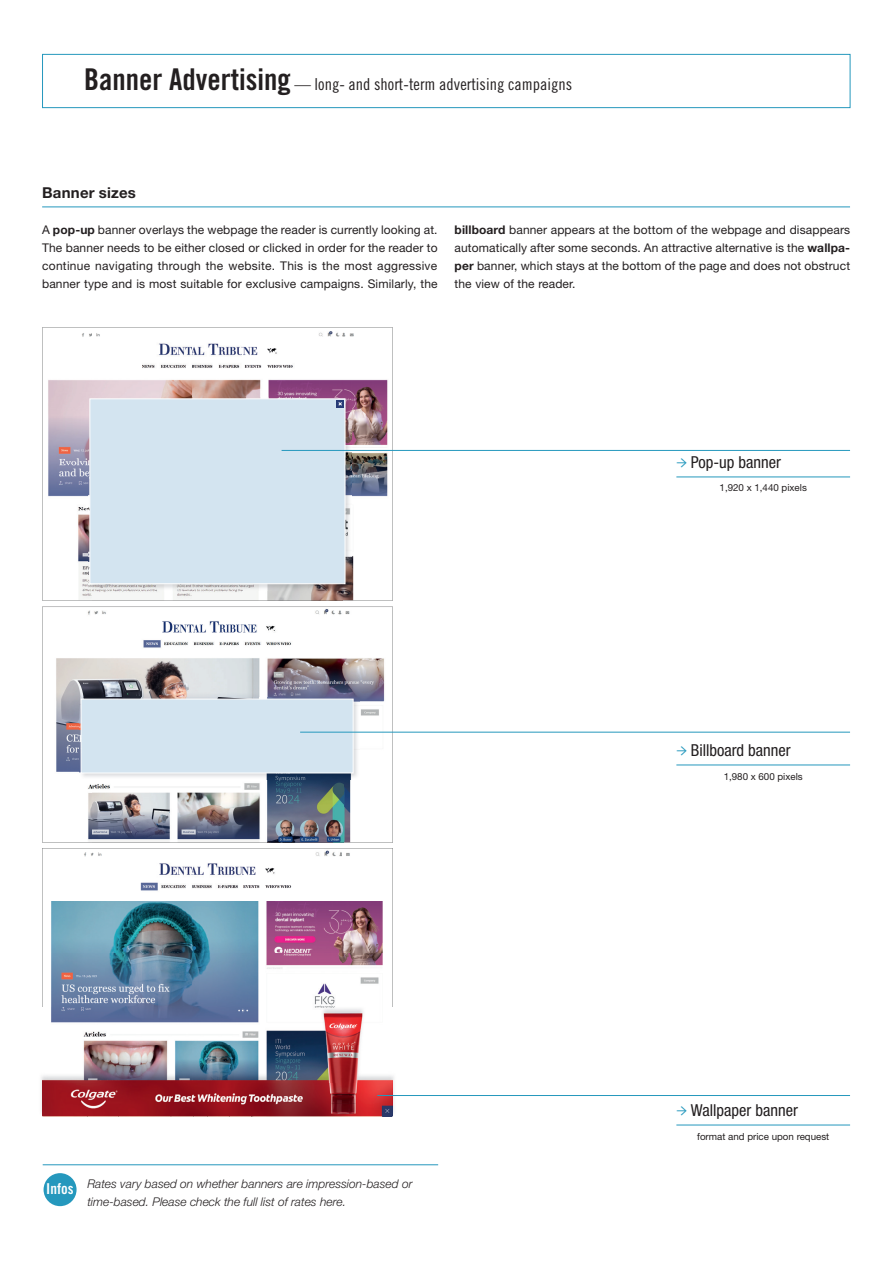
<style>
.page{position:relative;width:893px;height:1263px;background:#fff}
.page>*{position:absolute;margin:0;border:0;box-sizing:border-box;transform-origin:0 0}
.t1{font:16.5px "Trade Gothic LT Std Cn 18";color:#231f20}
.t2{font:condensed 16.5px "Helvetica Neue LT Std";color:#231f20}
.t3{font:700 15px "Helvetica Neue LT Std";letter-spacing:.015em;color:#231f20}
.t4{font:15px "Trade Gothic LT Std Bd Cn 20";color:#fff}
.t5{font:12px/18px "Helvetica Neue LT Std";letter-spacing:.01em;color:#231f20;text-align:justify}
.t6{font:italic 300 12px/18px "Helvetica Neue LT Std";color:#231f20}
.t7{font:9.75px "Helvetica Neue LT Std";color:#231f20}
.s1{font-family:"Trade Gothic LT Std Bd Cn 20";font-size:30px}
.s2{font-weight:700}
.s3{font-family:"Minion Pro";font-weight:600;font-stretch:normal;color:#2598bd}
</style>
<div class="page">
<div style="left:42px;top:54px;width:808px;height:54px;border:1px solid #2598bd"></div>
<img style="left:42px;top:327px;width:351px;height:274px">
<img style="left:88px;top:397px;width:263px;height:193px">
<div style="left:90px;top:399px;width:255px;height:185px;background:#d3e4f0;border:1px solid #fff"></div>
<div style="left:336px;top:400px;width:8px;height:8px;background:#273b77"></div>
<svg style="left:338px;top:402px;width:4px;height:4px"></svg>
<img style="left:42px;top:848px;width:351px;height:159px">
<img style="left:51px;top:1007px;width:41px;height:1px">
<img style="left:92px;top:1007px;width:243px;height:1px">
<img style="left:393px;top:1079px;width:1px;height:33px">
<img style="left:43px;top:1116px;width:350px;height:1px">
<img style="left:43px;top:1008px;width:350px;height:107px">
<img style="left:43px;top:1115px;width:350px;height:1px">
<img style="left:42px;top:607px;width:351px;height:236px">
<img style="left:80px;top:698px;width:279px;height:81px">
<div style="left:81px;top:699px;width:272px;height:74px;background:#d3e4f0;border:1px solid #fff"></div>
<hr style="left:42px;top:207px;width:808px;height:1px;background:#2598bd">
<hr style="left:282px;top:450px;width:568px;height:1px;background:#2598bd">
<hr style="left:676px;top:477px;width:174px;height:1px;background:#2598bd">
<hr style="left:300px;top:732px;width:550px;height:1px;background:#2598bd">
<hr style="left:676px;top:765px;width:174px;height:1px;background:#2598bd">
<hr style="left:377px;top:1095px;width:473px;height:1px;background:#2598bd">
<hr style="left:676px;top:1125px;width:174px;height:1px;background:#2598bd">
<hr style="left:43px;top:1164px;width:395px;height:1px;background:#2598bd">
<div style="left:44px;top:1173px;width:33px;height:33px;background:#2598bd;border-radius:50%"></div>
<h1 class="t1" style="left:84px;top:74px;width:489px"><span class="s1">Banner Advertising</span> — long- and short-term advertising campaigns</h1>
<p class="t3" style="left:42px;top:183px;width:95px">Banner sizes</p>
<p class="t5" style="left:42px;top:221px;width:397px">A <span class="s2">pop-up</span> banner overlays the webpage the reader is currently looking at.<br>The banner needs to be either closed or clicked in order for the reader to continue navigating through the website. This is the most aggressive banner type and is most suitable for exclusive campaigns. Similarly, the</p>
<p class="t5" style="left:455px;top:221px;width:397px"><span class="s2">billboard</span> banner appears at the bottom of the webpage and disappears automatically after some seconds. An attractive alternative is the <span class="s2">wallpa&shy;per</span> banner, which stays at the bottom of the page and does not obstruct the view of the reader.</p>
<h1 class="t2" style="left:676px;top:453px;width:106px"><span class="s3">→</span> Pop-up banner</h1>
<p class="t7" style="left:720px;top:482px;width:89px">1,920 x 1,440 pixels</p>
<h1 class="t2" style="left:676px;top:741px;width:116px"><span class="s3">→</span> Billboard banner</h1>
<p class="t7" style="left:724px;top:770px;width:81px">1,980 x 600 pixels</p>
<h1 class="t2" style="left:676px;top:1101px;width:123px"><span class="s3">→</span> Wallpaper banner</h1>
<p class="t4" style="left:46px;top:1180px;width:29px">Infos</p>
<p class="t6" style="left:87px;top:1175px;width:327px">Rates vary based on whether banners are impression-based or time-based. Please check the full list of rates here.</p>
<p class="t7" style="left:697px;top:1130px;width:134px">format and price upon request</p>
</div>
